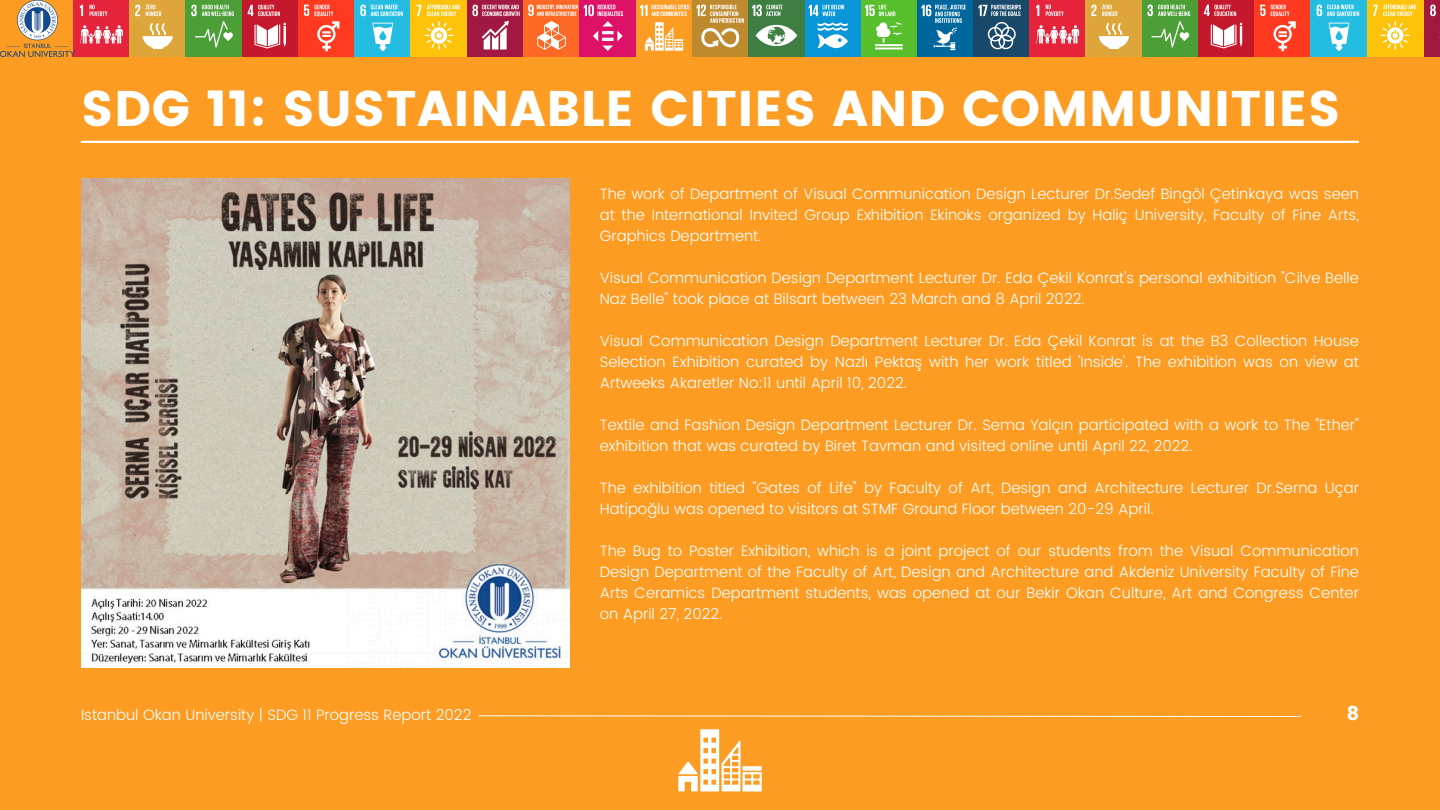
<style>
.page{position:relative;width:1440px;height:810px;background:#fd9c23}
.page>*{position:absolute;margin:0;border:0;box-sizing:border-box;transform-origin:0 0}
.t1{font:50px "Poppins";letter-spacing:.015em;color:#fff}
.t2{font:19px "Poppins";color:#fff}
.t3{font:300 15px/21px "Poppins";color:#fff;text-align:justify}
</style>
<div class="page">
<img style="left:81px;top:178px;width:489px;height:489px">
<hr style="left:82px;top:141px;width:1276px;height:2px;background:#fff">
<div style="left:73px;top:0;width:57px;height:56px;background:#e5233b"></div>
<svg style="left:80px;top:5px;width:43px;height:39px"></svg>
<div style="left:130px;top:0;width:56px;height:56px;background:#dda53a"></div>
<svg style="left:135px;top:5px;width:5px;height:11px"></svg>
<svg style="left:142px;top:23px;width:31px;height:26px"></svg>
<svg style="left:146px;top:5px;width:15px;height:11px"></svg>
<div style="left:186px;top:0;width:56px;height:56px;background:#4c9e37"></div>
<svg style="left:191px;top:5px;width:43px;height:43px"></svg>
<div style="left:242px;top:0;width:56px;height:56px;background:#c5182d"></div>
<svg style="left:255px;top:23px;width:31px;height:25px"></svg>
<svg style="left:248px;top:5px;width:32px;height:11px"></svg>
<div style="left:298px;top:0;width:57px;height:56px;background:#ff3a20"></div>
<svg style="left:304px;top:5px;width:35px;height:46px"></svg>
<div style="left:355px;top:0;width:56px;height:56px;background:#25bce2"></div>
<svg style="left:360px;top:5px;width:43px;height:46px"></svg>
<div style="left:411px;top:0;width:56px;height:56px;background:#fcc30a"></div>
<svg style="left:417px;top:5px;width:43px;height:45px"></svg>
<div style="left:467px;top:0;width:56px;height:56px;background:#a11841"></div>
<svg style="left:472px;top:5px;width:48px;height:45px"></svg>
<div style="left:523px;top:0;width:57px;height:56px;background:#fd6924"></div>
<svg style="left:528px;top:5px;width:50px;height:45px"></svg>
<div style="left:580px;top:0;width:56px;height:56px;background:#dd1266"></div>
<svg style="left:584px;top:5px;width:39px;height:46px"></svg>
<svg style="left:645px;top:22px;width:38px;height:29px"></svg>
<svg style="left:640px;top:5px;width:50px;height:11px"></svg>
<div style="left:692px;top:0;width:56px;height:56px;background:#be8a2e"></div>
<svg style="left:696px;top:5px;width:48px;height:42px"></svg>
<div style="left:861px;top:0;width:56px;height:56px;background:#56bf2b"></div>
<svg style="left:875px;top:22px;width:28px;height:27px"></svg>
<svg style="left:865px;top:5px;width:30px;height:11px"></svg>
<div style="left:805px;top:0;width:56px;height:56px;background:#0996d9"></div>
<svg style="left:809px;top:5px;width:39px;height:43px"></svg>
<div style="left:748px;top:0;width:57px;height:56px;background:#3f7e43"></div>
<svg style="left:752px;top:5px;width:45px;height:41px"></svg>
<div style="left:917px;top:0;width:56px;height:56px;background:#00679c"></div>
<svg style="left:921px;top:5px;width:45px;height:45px"></svg>
<div style="left:973px;top:0;width:57px;height:56px;background:#18486a"></div>
<svg style="left:978px;top:5px;width:43px;height:44px"></svg>
<img style="left:1px;top:0;width:73px;height:56px">
<div style="left:1030px;top:0;width:56px;height:56px;background:#e5233b"></div>
<svg style="left:1036px;top:5px;width:43px;height:39px"></svg>
<div style="left:1086px;top:0;width:56px;height:56px;background:#dda53a"></div>
<svg style="left:1091px;top:5px;width:5px;height:11px"></svg>
<svg style="left:1099px;top:23px;width:30px;height:26px"></svg>
<svg style="left:1102px;top:5px;width:16px;height:11px"></svg>
<div style="left:1142px;top:0;width:56px;height:56px;background:#4c9e37"></div>
<svg style="left:1148px;top:5px;width:42px;height:43px"></svg>
<div style="left:1198px;top:0;width:57px;height:56px;background:#c5182d"></div>
<svg style="left:1211px;top:23px;width:31px;height:25px"></svg>
<svg style="left:1204px;top:5px;width:32px;height:11px"></svg>
<div style="left:1255px;top:0;width:56px;height:56px;background:#ff3a20"></div>
<svg style="left:1260px;top:5px;width:36px;height:46px"></svg>
<div style="left:1311px;top:0;width:56px;height:56px;background:#25bce2"></div>
<svg style="left:1317px;top:5px;width:42px;height:46px"></svg>
<div style="left:1367px;top:0;width:56px;height:56px;background:#fcc30a"></div>
<svg style="left:1373px;top:5px;width:43px;height:45px"></svg>
<div style="left:1425px;top:0;width:15px;height:56px;background:#a11841"></div>
<svg style="left:1430px;top:5px;width:10px;height:33px"></svg>
<svg style="left:678px;top:729px;width:84px;height:63px"></svg>
<svg style="left:478px;top:715px;width:823px;height:2px"></svg>
<h1 class="t1" style="left:81px;top:79px;width:1261px">SDG 11: SUSTAINABLE CITIES AND COMMUNITIES</h1>
<p class="t3" style="left:600px;top:184px;width:761px">The work of Department of Visual Communication Design Lecturer Dr.Sedef Bingöl Çetinkaya was seen at the International Invited Group Exhibition Ekinoks organized by Haliç University, Faculty of Fine Arts, Graphics Department.</p>
<p class="t3" style="left:600px;top:268px;width:761px">Visual Communication Design Department Lecturer Dr. Eda Çekil Konrat's personal exhibition "Cilve Belle<br>Naz Belle" took place at Bilsart between 23 March and 8 April 2022.</p>
<p class="t3" style="left:600px;top:331px;width:761px">Visual Communication Design Department Lecturer Dr. Eda Çekil Konrat is at the B3 Collection House Selection Exhibition curated by Nazlı Pektaş with her work titled 'Inside'. The exhibition was on view at Artweeks Akaretler No:11 until April 10, 2022.</p>
<p class="t3" style="left:600px;top:415px;width:761px">Textile and Fashion Design Department Lecturer Dr. Sema Yalçın participated with a work to The "Ether" exhibition that was curated by Biret Tavman and visited online until April 22, 2022.</p>
<p class="t3" style="left:600px;top:478px;width:761px">The exhibition titled "Gates of Life" by Faculty of Art, Design and Architecture Lecturer Dr.Serna Uçar<br>Hatipoğlu was opened to visitors at STMF Ground Floor between 20-29 April.</p>
<p class="t3" style="left:600px;top:541px;width:761px">The Bug to Poster Exhibition, which is a joint project of our students from the Visual Communication Design Department of the Faculty of Art, Design and Architecture and Akdeniz University Faculty of Fine Arts Ceramics Department students, was opened at our Bekir Okan Culture, Art and Congress Center on April 27, 2022.</p>
<p class="t3" style="left:81px;top:705px;width:392px">Istanbul Okan University | SDG 11 Progress Report 2022</p>
<p class="t2" style="left:1347px;top:703px;width:14px">8</p>
</div>
